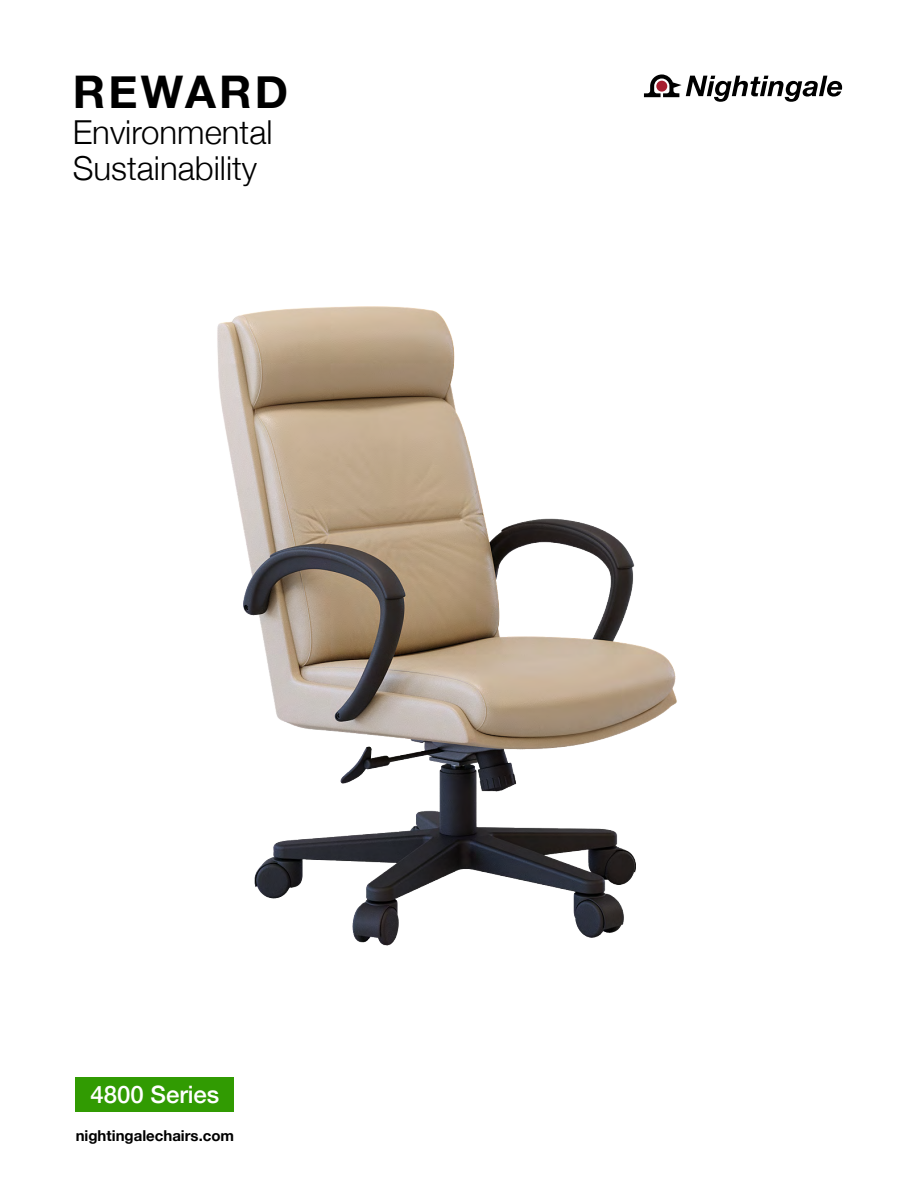
<style>
.page{position:relative;width:918px;height:1188px;background:#fff}
.page>*{position:absolute;margin:0;border:0;box-sizing:border-box;transform-origin:0 0}
.t1{font:700 45px "Helvetica Neue";letter-spacing:.07em;color:#000}
.t2{font:300 33px/36px "Helvetica Neue";color:#000}
.t3{font:500 24px "Helvetica Neue";color:#fff}
.t4{font:700 15px "Helvetica Neue";color:#000}
</style>
<div class="page">
<img style="left:217px;top:306px;width:460px;height:640px">
<svg style="left:644px;top:74px;width:198px;height:28px"></svg>
<div style="left:76px;top:1077px;width:158px;height:35px;background:#319b02"></div>
<h1 class="t1" style="left:73px;top:56px;width:217px">REWARD</h1>
<p class="t2" style="left:73px;top:113px;width:201px">Environmental<br>Sustainability</p>
<p class="t3" style="left:90px;top:1075px;width:130px">4800 Series</p>
<p class="t4" style="left:76px;top:1124px;width:160px">nightingalechairs.com</p>
</div>
